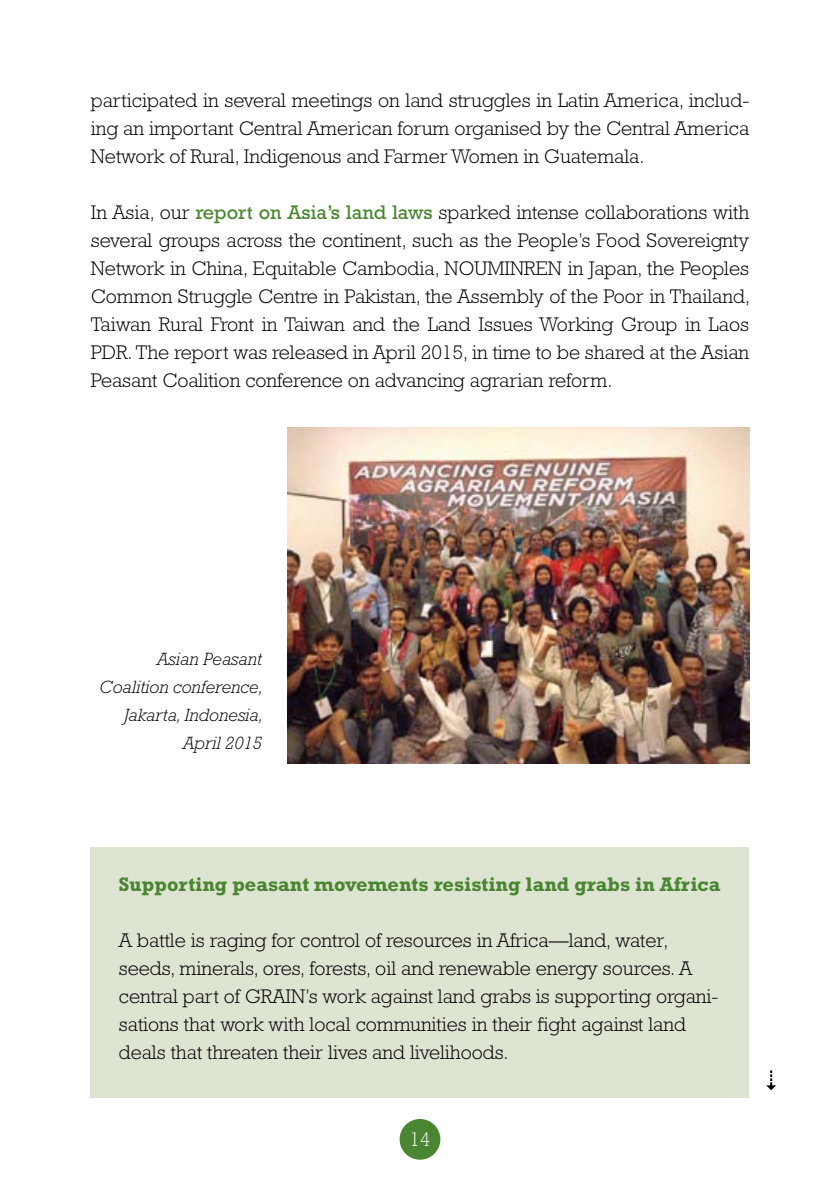
<style>
.page{position:relative;width:840px;height:1191px;background:#fff}
.page>*{position:absolute;margin:0;border:0;box-sizing:border-box;transform-origin:0 0}
.t1{font:300 20px/28px "Rockwell";color:#000;text-align:justify}
.t2{font:700 20px "Rockwell";color:#4a8631}
.t3{font:300 20px "Rockwell";color:#fff}
.t4{font:italic 300 18px/28px "Rockwell";color:#000;text-align:right}
.s1{font-weight:400;color:#4a8631}
</style>
<div class="page">
<div style="left:399px;top:1119px;width:41px;height:40px;background:#4a8631;border-radius:50%"></div>
<div style="left:91px;top:847px;width:657px;height:251px;background:#dee4d2"></div>
<img style="left:288px;top:427px;width:460px;height:336px">
<svg style="left:766px;top:1070px;width:9px;height:20px"></svg>
<p class="t1" style="left:91px;top:86px;width:659px">participated in several meetings on land struggles in Latin America, includ&shy;ing an important Central American forum organised by the Central America Network of Rural, Indigenous and Farmer Women in Guatemala.</p>
<p class="t1" style="left:91px;top:198px;width:660px">In Asia, our <span class="s1">report on Asia’s land laws</span> sparked intense collaborations with several groups across the continent, such as the People’s Food Sovereignty Network in China, Equitable Cambodia, NOUMINREN in Japan, the Peoples Common Struggle Centre in Pakistan, the Assembly of the Poor in Thailand, Taiwan Rural Front in Taiwan and the Land Issues Working Group in Laos PDR. The report was released in April 2015, in time to be shared at the Asian Peasant Coalition conference on advancing agrarian reform.</p>
<p class="t4" style="left:99px;top:645px;width:165px">Asian Peasant<br>Coalition conference,<br>Jakarta, Indonesia,<br>April 2015</p>
<p class="t2" style="left:119px;top:872px;width:602px">Supporting peasant movements resisting land grabs in Africa</p>
<p class="t1" style="left:119px;top:926px;width:601px;text-align:left">A battle is raging for control of resources in Africa—land, water, seeds, minerals, ores, forests, oil and renewable energy sources. A central part of GRAIN’s work against land grabs is supporting organi&shy;sations that work with local communities in their fight against land deals that threaten their lives and livelihoods.</p>
<p class="t3" style="left:409px;top:1127px;width:23px">14</p>
</div>
